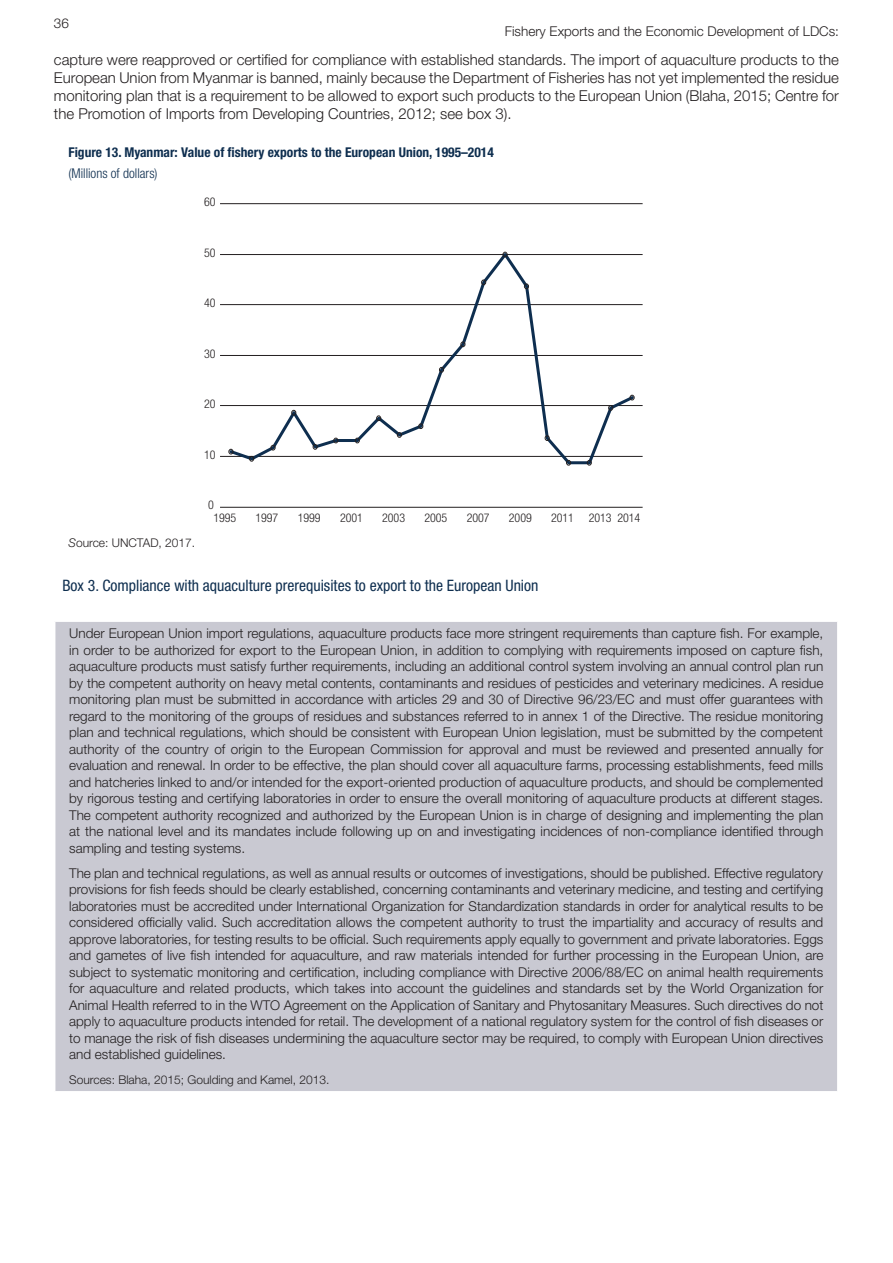
<style>
.page{position:relative;width:893px;height:1263px;background:#fff}
.page>*{position:absolute;margin:0;border:0;box-sizing:border-box;transform-origin:0 0}
.t1{font:condensed 15.75px "Helvetica Neue LT Std";color:#0e2e4f}
.t2{font:300 15px/18px "Helvetica Neue LT Std";color:#231f20;text-align:justify}
.t3{font:300 13.5px/16.5px "Helvetica Neue LT Std";color:#231f20;text-align:justify}
.t4{font:700 condensed 13.5px "Helvetica Neue LT Std";color:#0e2e4f}
.t5{font:300 condensed 13.5px "Helvetica Neue LT Std";color:#0e2e4f}
.t6{font:300 12px "Helvetica Neue LT Std";color:#231f20}
.t7{font:300 condensed 12px "Helvetica Neue LT Std";letter-spacing:-.005em;color:#231f20}
.s1{font-style:italic}
</style>
<div class="page">
<hr style="left:220px;top:456px;width:423px;height:1px;background:#231f20">
<hr style="left:220px;top:405px;width:423px;height:1px;background:#231f20">
<hr style="left:220px;top:355px;width:423px;height:1px;background:#231f20">
<hr style="left:220px;top:304px;width:423px;height:1px;background:#231f20">
<hr style="left:220px;top:254px;width:423px;height:1px;background:#231f20">
<hr style="left:220px;top:203px;width:423px;height:1px;background:#231f20">
<hr style="left:220px;top:507px;width:423px;height:1px;background:#231f20">
<svg style="left:229px;top:253px;width:405px;height:204px"></svg>
<svg style="left:229px;top:449px;width:4px;height:5px"></svg>
<svg style="left:271px;top:445px;width:4px;height:5px"></svg>
<svg style="left:291px;top:410px;width:5px;height:5px"></svg>
<svg style="left:313px;top:444px;width:4px;height:5px"></svg>
<svg style="left:334px;top:438px;width:4px;height:5px"></svg>
<svg style="left:355px;top:438px;width:4px;height:5px"></svg>
<svg style="left:376px;top:416px;width:5px;height:5px"></svg>
<svg style="left:397px;top:432px;width:5px;height:6px"></svg>
<svg style="left:418px;top:424px;width:5px;height:5px"></svg>
<svg style="left:439px;top:367px;width:5px;height:5px"></svg>
<svg style="left:461px;top:342px;width:4px;height:5px"></svg>
<svg style="left:481px;top:280px;width:5px;height:5px"></svg>
<svg style="left:503px;top:252px;width:5px;height:5px"></svg>
<svg style="left:524px;top:284px;width:5px;height:5px"></svg>
<svg style="left:545px;top:436px;width:4px;height:5px"></svg>
<svg style="left:239px;top:456px;width:355px;height:9px"></svg>
<svg style="left:427px;top:405px;width:193px;height:6px"></svg>
<svg style="left:630px;top:395px;width:4px;height:5px"></svg>
<div style="left:55px;top:621px;width:783px;height:471px;background:#c9c9d2"></div>
<hr style="left:54px;top:620px;width:784px;height:2px;background:#fff">
<hr style="left:837px;top:622px;width:1px;height:469px;background:#fff">
<hr style="left:54px;top:1091px;width:784px;height:2px;background:#fff">
<p class="t3" style="left:54px;top:16px;width:17px">36</p>
<p class="t3" style="left:505px;top:24px;width:336px">Fishery Exports and the Economic Development of LDCs:</p>
<p class="t2" style="left:54px;top:52px;width:786px">capture were reapproved or certified for compliance with established standards. The import of aquaculture products to the European Union from Myanmar is banned, mainly because the Department of Fisheries has not yet implemented the residue monitoring plan that is a requirement to be allowed to export such products to the European Union (Blaha, 2015; Centre for the Promotion of Imports from Developing Countries, 2012; see box 3).</p>
<p class="t4" style="left:68px;top:148px;width:427px">Figure 13. Myanmar: Value of fishery exports to the European Union, 1995–2014</p>
<p class="t5" style="left:68px;top:168px;width:91px">(Millions of dollars)</p>
<p class="t7" style="left:204px;top:198px;width:13px">60</p>
<p class="t7" style="left:204px;top:248px;width:13px">50</p>
<p class="t7" style="left:204px;top:299px;width:13px">40</p>
<p class="t7" style="left:204px;top:349px;width:13px">30</p>
<p class="t7" style="left:204px;top:400px;width:13px">20</p>
<p class="t7" style="left:204px;top:450px;width:13px">10</p>
<p class="t7" style="left:208px;top:501px;width:7px">0</p>
<p class="t7" style="left:213px;top:513px;width:24px">1995</p>
<p class="t7" style="left:256px;top:513px;width:24px">1997</p>
<p class="t7" style="left:298px;top:513px;width:24px">1999</p>
<p class="t7" style="left:340px;top:513px;width:24px">2001</p>
<p class="t7" style="left:382px;top:513px;width:24px">2003</p>
<p class="t7" style="left:424px;top:513px;width:24px">2005</p>
<p class="t7" style="left:467px;top:513px;width:24px">2007</p>
<p class="t7" style="left:509px;top:513px;width:24px">2009</p>
<p class="t7" style="left:551px;top:513px;width:91px">2011 2013 2014</p>
<p class="t6" style="left:68px;top:538px;width:128px"><span class="s1">S</span>ource: UNCTAD, 2017.</p>
<p class="t1" style="left:62px;top:579px;width:477px">Box 3. Compliance with aquaculture prerequisites to export to the European Union</p>
<p class="t3" style="left:69px;top:626px;width:756px">Under European Union import regulations, aquaculture products face more stringent requirements than capture fish. For example, in order to be authorized for export to the European Union, in addition to complying with requirements imposed on capture fish, aquaculture products must satisfy further requirements, including an additional control system involving an annual control plan run by the competent authority on heavy metal contents, contaminants and residues of pesticides and veterinary medicines. A residue monitoring plan must be submitted in accordance with articles 29 and 30 of Directive 96/23/EC and must offer guarantees with regard to the monitoring of the groups of residues and substances referred to in annex 1 of the Directive. The residue monitoring plan and technical regulations, which should be consistent with European Union legislation, must be submitted by the competent authority of the country of origin to the European Commission for approval and must be reviewed and presented annually for evaluation and renewal. In order to be effective, the plan should cover all aquaculture farms, processing establishments, feed mills and hatcheries linked to and/or intended for the export-oriented production of aquaculture products, and should be complemented by rigorous testing and certifying laboratories in order to ensure the overall monitoring of aquaculture products at different stages.<br>The competent authority recognized and authorized by the European Union is in charge of designing and implementing the plan at the national level and its mandates include following up on and investigating incidences of non-compliance identified through sampling and testing systems.</p>
<p class="t3" style="left:69px;top:866px;width:756px">The plan and technical regulations, as well as annual results or outcomes of investigations, should be published. Effective regulatory provisions for fish feeds should be clearly established, concerning contaminants and veterinary medicine, and testing and certifying laboratories must be accredited under International Organization for Standardization standards in order for analytical results to be considered officially valid. Such accreditation allows the competent authority to trust the impartiality and accuracy of results and approve laboratories, for testing results to be official. Such requirements apply equally to government and private laboratories. Eggs and gametes of live fish intended for aquaculture, and raw materials intended for further processing in the European Union, are subject to systematic monitoring and certification, including compliance with Directive 2006/88/EC on animal health requirements for aquaculture and related products, which takes into account the guidelines and standards set by the World Organization for Animal Health referred to in the WTO Agreement on the Application of Sanitary and Phytosanitary Measures. Such directives do not apply to aquaculture products intended for retail. The development of a national regulatory system for the control of fish diseases or to manage the risk of fish diseases undermining the aquaculture sector may be required, to comply with European Union directives and established guidelines.</p>
<p class="t6" style="left:69px;top:1076px;width:262px">Sources: Blaha, 2015; Goulding and Kamel, 2013.</p>
</div>
